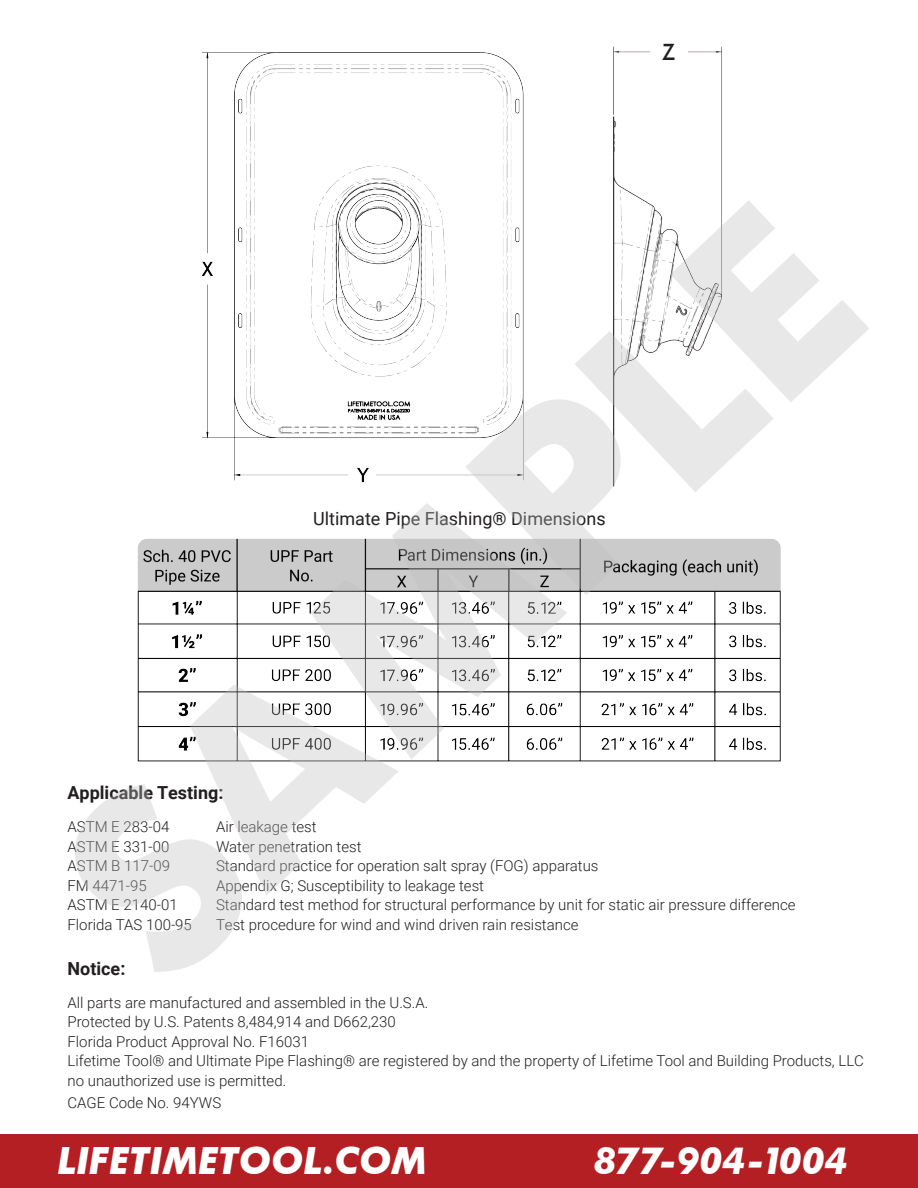
<style>
.page{position:relative;width:918px;height:1188px;background:#fff}
.page>*{position:absolute;margin:0;border:0;box-sizing:border-box;transform-origin:0 0}
.t1{font:italic 700 37.5px "Futura BT";color:#fff}
.t2{font:500 22.5px "Futura BT";color:#231f20}
.t3{font:18px "Roboto";color:#231f20}
.t4{font:700 18px "Roboto";color:#231f20}
.t5{font:300 15px/19.5px "Roboto";color:#231f20}
</style>
<div class="page">
<div style="left:0;top:1134px;width:918px;height:54px;background:#b41f23"></div>
<img style="left:137px;top:538px;width:644px;height:224px">
<img style="left:613px;top:46px;width:109px;height:154px">
<img style="left:202px;top:52px;width:322px;height:431px">
<div style="left:650px;top:43px;width:38px;height:17px;background:#fff"></div>
<svg style="left:75px;top:784px;width:167px;height:188px"></svg>
<svg style="left:190px;top:685px;width:209px;height:211px"></svg>
<svg style="left:311px;top:503px;width:256px;height:256px"></svg>
<svg style="left:465px;top:200px;width:404px;height:395px"></svg>
<h2 class="t2" style="left:662px;top:44px;width:14px">Z</h2>
<p class="t3" style="left:313px;top:511px;width:294px">Ultimate Pipe Flashing® Dimensions</p>
<p class="t4" style="left:68px;top:785px;width:157px">Applicable Testing:</p>
<p class="t5" style="left:68px;top:816px;width:103px">ASTM E 283-04</p>
<p class="t5" style="left:216px;top:816px;width:102px">Air leakage test</p>
<p class="t5" style="left:68px;top:836px;width:103px">ASTM E 331-00</p>
<p class="t5" style="left:216px;top:836px;width:147px">Water penetration test</p>
<p class="t5" style="left:68px;top:855px;width:104px">ASTM B 117-09</p>
<p class="t5" style="left:216px;top:855px;width:384px">Standard practice for operation salt spray (FOG) apparatus</p>
<p class="t5" style="left:68px;top:875px;width:81px">FM 4471-95</p>
<p class="t5" style="left:216px;top:875px;width:270px">Appendix G; Susceptibility to leakage test</p>
<p class="t5" style="left:68px;top:894px;width:112px">ASTM E 2140-01</p>
<p class="t5" style="left:216px;top:894px;width:581px">Standard test method for structural performance by unit for static air pressure difference</p>
<p class="t5" style="left:68px;top:914px;width:126px">Florida TAS 100-95</p>
<p class="t5" style="left:216px;top:914px;width:364px">Test procedure for wind and wind driven rain resistance</p>
<p class="t4" style="left:68px;top:961px;width:59px">Notice:</p>
<p class="t5" style="left:68px;top:994px;width:798px">All parts are manufactured and assembled in the U.S.A.<br>Protected by U.S. Patents 8,484,914 and D662,230<br>Florida Product Approval No. F16031<br>Lifetime Tool® and Ultimate Pipe Flashing® are registered by and the property of Lifetime Tool and Building Products, LLC no unauthorized use is permitted.</p>
<p class="t5" style="left:68px;top:1092px;width:155px">CAGE Code No. 94YWS</p>
<h1 class="t1" style="left:57px;top:1147px;width:371px">LIFETIMETOOL.COM</h1>
<h1 class="t1" style="left:594px;top:1147px;width:255px">877-904-1004</h1>
</div>
